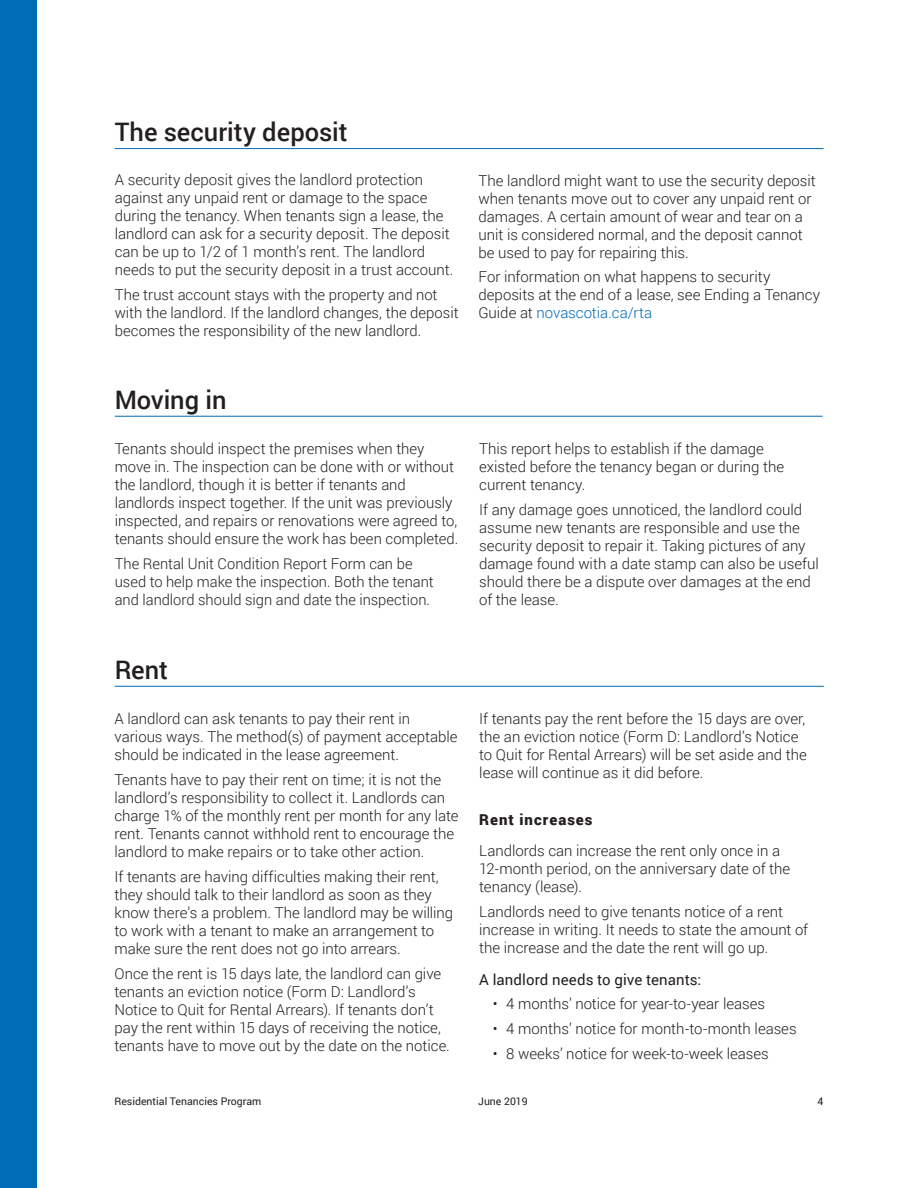
<style>
.page{position:relative;width:918px;height:1188px;background:#fff}
.page>*{position:absolute;margin:0;border:0;box-sizing:border-box;transform-origin:0 0}
.t1{font:500 25.5px "Roboto";color:#231f20}
.Body{font:300 15px/18px "Roboto";color:#231f20}
.Body-2{font:15px "Roboto";letter-spacing:.005em;color:#231f20}
.t2{font:900 15px "Roboto";letter-spacing:.07em;color:#231f20}
.t3{font:10.5px "Roboto";color:#231f20}
.s1{color:#006bb6}
</style>
<div class="page">
<div style="left:0;top:0;width:37px;height:1188px;background:#006bb6"></div>
<hr style="left:115px;top:148px;width:709px;height:1px;background:#006bb6">
<hr style="left:115px;top:416px;width:708px;height:1px;background:#006bb6">
<hr style="left:115px;top:686px;width:709px;height:1px;background:#006bb6">
<h2 class="t1" style="left:115px;top:114px;width:234px">The security deposit</h2>
<p class="Body" style="left:115px;top:170px;width:340px">A security deposit gives the landlord protection against any unpaid rent or damage to the space during the tenancy. When tenants sign a lease, the landlord can ask for a security deposit. The deposit can be up to 1/2 of 1 month’s rent. The landlord needs to put the security deposit in a trust account.</p>
<p class="Body" style="left:115px;top:285px;width:345px">The trust account stays with the property and not with the landlord. If the landlord changes, the deposit becomes the responsibility of the new landlord.</p>
<h2 class="t1" style="left:115px;top:382px;width:113px">Moving in</h2>
<p class="Body" style="left:115px;top:439px;width:345px">Tenants should inspect the premises when they move in. The inspection can be done with or without the landlord, though it is better if tenants and landlords inspect together. If the unit was previously inspected, and repairs or renovations were agreed to, tenants should ensure the work has been completed.</p>
<p class="Body" style="left:115px;top:554px;width:320px">The Rental Unit Condition Report Form can be used to help make the inspection. Both the tenant and landlord should sign and date the inspection.</p>
<p class="Body" style="left:478px;top:171px;width:339px">The landlord might want to use the security deposit when tenants move out to cover any unpaid rent or damages. A certain amount of wear and tear on a unit is considered normal, and the deposit cannot be used to pay for repairing this.</p>
<p class="Body" style="left:478px;top:268px;width:343px">For information on what happens to security deposits at the end of a lease, see Ending a Tenancy<br>Guide at <span class="s1">novascotia.ca/rta</span></p>
<p class="Body" style="left:479px;top:439px;width:306px">This report helps to establish if the damage existed before the tenancy began or during the current tenancy.</p>
<p class="Body" style="left:479px;top:500px;width:341px">If any damage goes unnoticed, the landlord could assume new tenants are responsible and use the security deposit to repair it. Taking pictures of any damage found with a date stamp can also be useful should there be a dispute over damages at the end of the lease.</p>
<h2 class="t1" style="left:115px;top:652px;width:55px">Rent</h2>
<p class="Body" style="left:114px;top:709px;width:345px">A landlord can ask tenants to pay their rent in various ways. The method(s) of payment acceptable should be indicated in the lease agreement.</p>
<p class="Body" style="left:114px;top:770px;width:346px">Tenants have to pay their rent on time; it is not the landlord’s responsibility to collect it. Landlords can charge 1% of the monthly rent per month for any late rent. Tenants cannot withhold rent to encourage the landlord to make repairs or to take other action.</p>
<p class="Body" style="left:114px;top:867px;width:340px">If tenants are having difficulties making their rent, they should talk to their landlord as soon as they know there’s a problem. The landlord may be willing to work with a tenant to make an arrangement to make sure the rent does not go into arrears.</p>
<p class="Body" style="left:114px;top:964px;width:337px">Once the rent is 15 days late, the landlord can give tenants an eviction notice (Form D: Landlord’s Notice to Quit for Rental Arrears). If tenants don’t pay the rent within 15 days of receiving the notice, tenants have to move out by the date on the notice.</p>
<p class="Body" style="left:479px;top:709px;width:329px">If tenants pay the rent before the 15 days are over, the an eviction notice (Form D: Landlord’s Notice to Quit for Rental Arrears) will be set aside and the lease will continue as it did before.</p>
<h3 class="t2" style="left:479px;top:809px;width:115px">Rent increases</h3>
<p class="Body" style="left:479px;top:841px;width:313px">Landlords can increase the rent only once in a<br>12-month period, on the anniversary date of the tenancy (lease).</p>
<p class="Body" style="left:479px;top:902px;width:330px">Landlords need to give tenants notice of a rent increase in writing. It needs to state the amount of the increase and the date the rent will go up.</p>
<p class="Body-2" style="left:479px;top:969px;width:224px">A landlord needs to give tenants:</p>
<p class="Body" style="left:493px;top:994px;width:274px">• 4 months’ notice for year-to-year leases</p>
<p class="Body" style="left:493px;top:1019px;width:305px">• 4 months’ notice for month-to-month leases</p>
<p class="Body" style="left:493px;top:1044px;width:278px">• 8 weeks’ notice for week-to-week leases</p>
<p class="t3" style="left:114px;top:1093px;width:148px">Residential Tenancies Program</p>
<p class="t3" style="left:478px;top:1093px;width:51px">June 2019</p>
<p class="t3" style="left:818px;top:1093px;width:7px">4</p>
</div>
